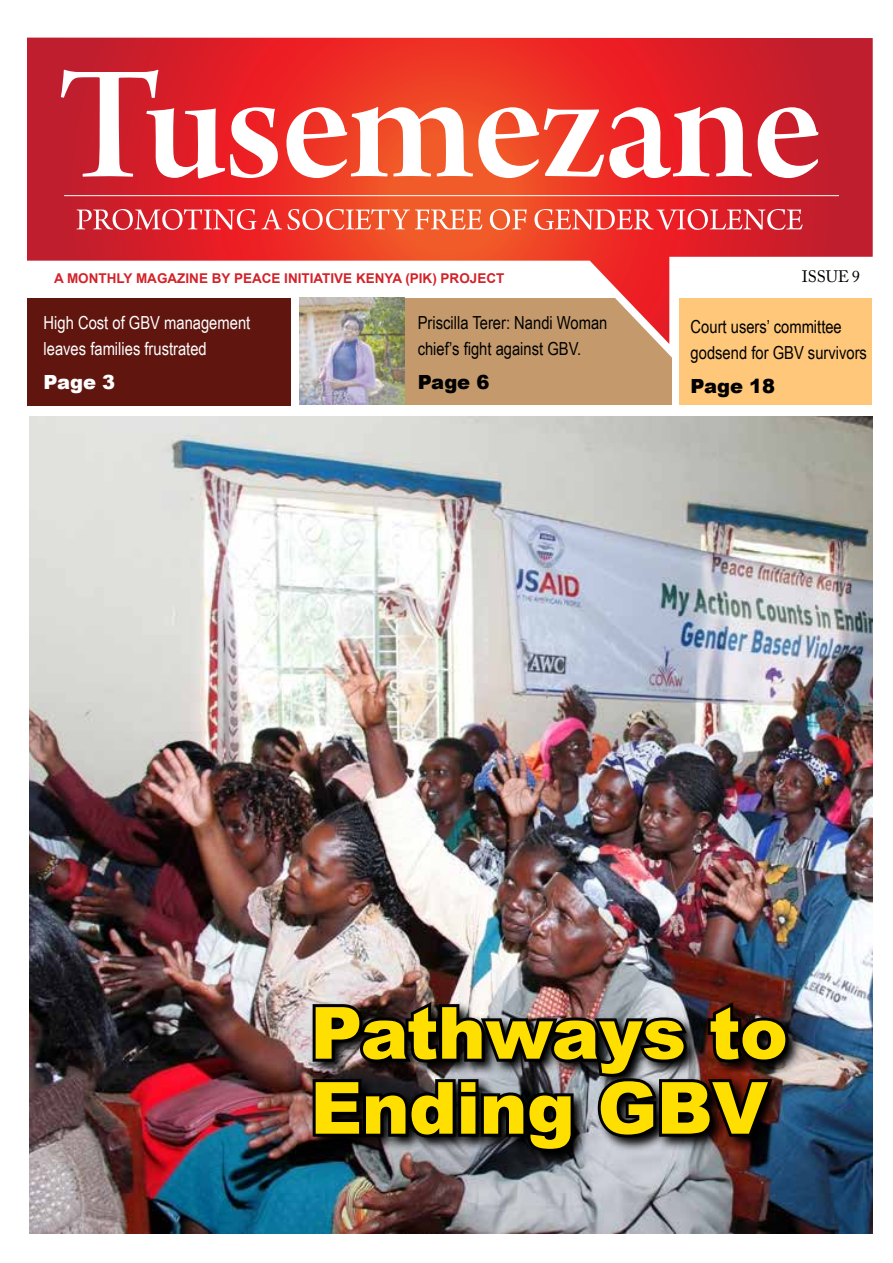
<style>
.page{position:relative;width:893px;height:1263px;background:#fff}
.page>*{position:absolute;margin:0;border:0;box-sizing:border-box;transform-origin:0 0}
.t1{font:900 72px/75px "Arial";letter-spacing:-.01em;color:#ffdf00}
.t2{font:900 19.5px "Arial";letter-spacing:-.01em;color:#000}
.t3{font:900 19.5px "Arial";color:#fff}
.t4{font:18px/25.5px "Arial Narrow";color:#000}
.t5{font:18px/25.5px "Arial Narrow";color:#fff}
.t6{font:16.5px "Adobe Caslon Pro";letter-spacing:-.01em;color:#000}
.t7{font:700 13.5px "Arial";color:#d2232a}
</style>
<div class="page">
<div style="left:28px;top:298px;width:263px;height:108px;background:#60160f"></div>
<div style="left:299px;top:298px;width:373px;height:107px;background:#c49a6c"></div>
<div style="left:680px;top:298px;width:192px;height:107px;background:#fec779"></div>
<img style="left:30px;top:417px;width:842px;height:816px">
<svg style="left:27px;top:37px;width:846px;height:335px"></svg>
<svg style="left:61px;top:70px;width:217px;height:109px"></svg>
<svg style="left:286px;top:107px;width:466px;height:71px"></svg>
<svg style="left:758px;top:107px;width:61px;height:71px"></svg>
<svg style="left:77px;top:209px;width:405px;height:21px;background:#ec695f"></svg>
<svg style="left:490px;top:209px;width:37px;height:21px"></svg>
<svg style="left:534px;top:209px;width:269px;height:21px;background:#eb605f"></svg>
<hr style="left:64px;top:195px;width:775px;height:1px;background:#fff">
<img style="left:310px;top:1000px;width:493px;height:166px">
<img style="left:310px;top:997px;width:482px;height:159px">
<img style="left:299px;top:298px;width:106px;height:107px">
<p class="t7" style="left:54px;top:271px;width:452px">A MONTHLY MAGAZINE BY PEACE INITIATIVE KENYA (PIK) PROJECT</p>
<p class="t5" style="left:44px;top:309px;width:208px">High Cost of GBV management leaves families frustrated</p>
<p class="t3" style="left:44px;top:367px;width:73px">Page 3</p>
<p class="t4" style="left:418px;top:309px;width:191px">Priscilla Terer: Nandi Woman chief’s fight against GBV.</p>
<p class="t2" style="left:418px;top:367px;width:73px">Page 6</p>
<p class="t6" style="left:802px;top:267px;width:60px">ISSUE 9</p>
<p class="t4" style="left:691px;top:314px;width:178px">Court users’ committee godsend for GBV survivors</p>
<p class="t2" style="left:691px;top:372px;width:86px">Page 18</p>
<h1 class="t1" style="left:310px;top:993px;width:479px">Pathways to<br>Ending GBV</h1>
</div>
